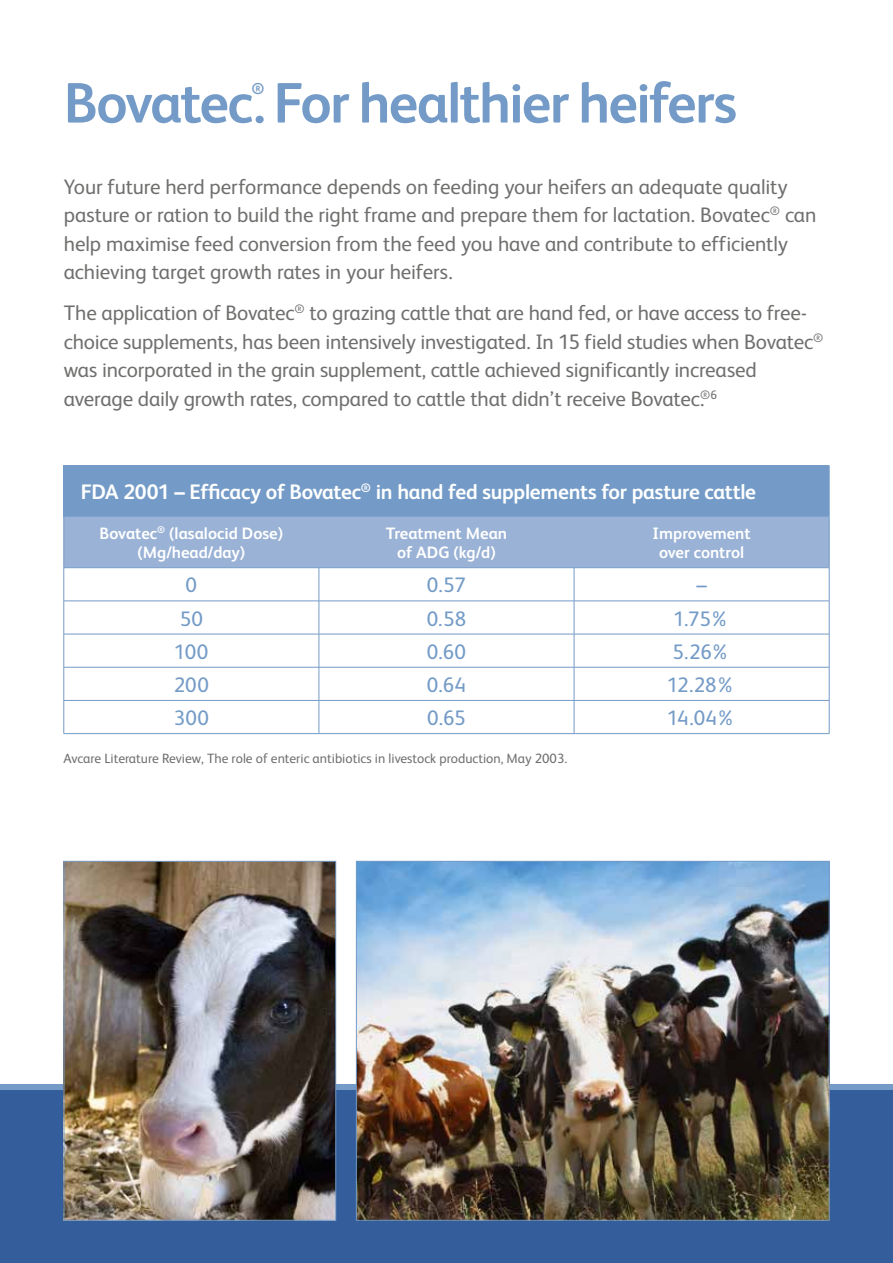
<style>
.page{position:relative;width:893px;height:1263px;background:#fff}
.page>*{position:absolute;margin:0;border:0;box-sizing:border-box;transform-origin:0 0}
.t1{font:700 57px "FS Albert";letter-spacing:-.035em;color:#749bc7}
.t2{font:21px/28.5px "FS Albert";letter-spacing:-.01em;color:#6f6f6e}
.t3{font:700 21px "FS Albert";letter-spacing:-.015em;color:#fff}
.t4{font:21px "FS Albert";color:#749bc7}
.t5{font:700 16.5px/19.8px "FS Albert";color:#fff;text-align:center}
.t6{font:700 15.75px "FS Albert";color:#749bc7}
.t7{font:13.5px "FS Albert";color:#6f6f6e}
</style>
<div class="page">
<div style="left:0;top:1084px;width:893px;height:179px;background:#345e9b"></div>
<div style="left:64px;top:466px;width:765px;height:51px;background:#749bc7"></div>
<div style="left:65px;top:517px;width:764px;height:50px;background:#9ab2d5"></div>
<svg style="left:65px;top:568px;width:764px;height:165px"></svg>
<hr style="left:829px;top:466px;width:1px;height:51px;background:#749bc7">
<hr style="left:64px;top:465px;width:255px;height:1px;background:#749bc7">
<hr style="left:319px;top:465px;width:255px;height:1px;background:#749bc7">
<hr style="left:574px;top:465px;width:255px;height:1px;background:#749bc7">
<hr style="left:64px;top:517px;width:1px;height:50px;background:#749bc7">
<hr style="left:829px;top:517px;width:1px;height:50px;background:#749bc7">
<hr style="left:64px;top:568px;width:1px;height:33px;background:#749bc7">
<hr style="left:64px;top:567px;width:255px;height:1px;background:#749bc7">
<hr style="left:319px;top:568px;width:1px;height:33px;background:#749bc7">
<hr style="left:319px;top:567px;width:255px;height:1px;background:#749bc7">
<hr style="left:574px;top:568px;width:1px;height:33px;background:#749bc7">
<hr style="left:829px;top:568px;width:1px;height:33px;background:#749bc7">
<hr style="left:574px;top:567px;width:255px;height:1px;background:#749bc7">
<hr style="left:64px;top:601px;width:1px;height:33px;background:#749bc7">
<hr style="left:64px;top:601px;width:255px;height:1px;background:#749bc7">
<hr style="left:319px;top:601px;width:1px;height:33px;background:#749bc7">
<hr style="left:319px;top:601px;width:255px;height:1px;background:#749bc7">
<hr style="left:574px;top:601px;width:1px;height:33px;background:#749bc7">
<hr style="left:829px;top:601px;width:1px;height:33px;background:#749bc7">
<hr style="left:574px;top:601px;width:255px;height:1px;background:#749bc7">
<hr style="left:64px;top:634px;width:1px;height:33px;background:#749bc7">
<hr style="left:64px;top:634px;width:255px;height:1px;background:#749bc7">
<hr style="left:319px;top:634px;width:1px;height:33px;background:#749bc7">
<hr style="left:319px;top:634px;width:255px;height:1px;background:#749bc7">
<hr style="left:574px;top:634px;width:1px;height:33px;background:#749bc7">
<hr style="left:829px;top:634px;width:1px;height:33px;background:#749bc7">
<hr style="left:574px;top:634px;width:255px;height:1px;background:#749bc7">
<hr style="left:64px;top:667px;width:1px;height:33px;background:#749bc7">
<hr style="left:64px;top:667px;width:255px;height:1px;background:#749bc7">
<hr style="left:319px;top:667px;width:1px;height:33px;background:#749bc7">
<hr style="left:319px;top:667px;width:255px;height:1px;background:#749bc7">
<hr style="left:574px;top:667px;width:1px;height:33px;background:#749bc7">
<hr style="left:829px;top:667px;width:1px;height:33px;background:#749bc7">
<hr style="left:574px;top:667px;width:255px;height:1px;background:#749bc7">
<hr style="left:64px;top:701px;width:1px;height:32px;background:#749bc7">
<hr style="left:64px;top:700px;width:255px;height:1px;background:#749bc7">
<hr style="left:64px;top:733px;width:255px;height:1px;background:#749bc7">
<hr style="left:319px;top:701px;width:1px;height:32px;background:#749bc7">
<hr style="left:319px;top:700px;width:255px;height:1px;background:#749bc7">
<hr style="left:319px;top:733px;width:255px;height:1px;background:#749bc7">
<hr style="left:574px;top:701px;width:1px;height:32px;background:#749bc7">
<hr style="left:829px;top:701px;width:1px;height:32px;background:#749bc7">
<hr style="left:574px;top:700px;width:255px;height:1px;background:#749bc7">
<hr style="left:574px;top:733px;width:255px;height:1px;background:#749bc7">
<img style="left:66px;top:863px;width:268px;height:355px">
<div style="left:64px;top:861px;width:272px;height:359px;border:1px solid #749bc7"></div>
<img style="left:358px;top:863px;width:469px;height:355px">
<h1 class="t1" style="left:64px;top:64px;width:675px">Bovatec. For healthier heifers</h1>
<p class="t6" style="left:251px;top:78px;width:15px">®</p>
<p class="t2" style="left:64px;top:171px;width:754px">Your future herd performance depends on feeding your heifers an adequate quality pasture or ration to build the right frame and prepare them for lactation. Bovatec<sup>®</sup> can help maximise feed conversion from the feed you have and contribute to efficiently achieving target growth rates in your heifers.</p>
<p class="t2" style="left:64px;top:298px;width:761px">The application of Bovatec<sup>®</sup> to grazing cattle that are hand fed, or have access to free&shy;choice supplements, has been intensively investigated. In 15 field studies when Bovatec<sup>® </sup>was incorporated in the grain supplement, cattle achieved significantly increased average daily growth rates, compared to cattle that didn’t receive Bovatec.<sup>®6</sup></p>
<p class="t3" style="left:81px;top:478px;width:677px">FDA 2001 – Efficacy of Bovatec<sup>®</sup> in hand fed supplements for pasture cattle</p>
<p class="t5" style="left:100px;top:522px;width:185px">Bovatec<sup>®</sup> (lasalocid Dose) (Mg/head/day)</p>
<p class="t5" style="left:386px;top:522px;width:123px">Treatment Mean of ADG (kg/d)</p>
<p class="t5" style="left:653px;top:522px;width:100px">Improvement over control</p>
<p class="t4" style="left:186px;top:571px;width:13px">0</p>
<p class="t4" style="left:427px;top:571px;width:41px">0.57</p>
<p class="t4" style="left:696px;top:571px;width:12px">–</p>
<p class="t4" style="left:180px;top:604px;width:25px">50</p>
<p class="t4" style="left:427px;top:604px;width:41px">0.58</p>
<p class="t4" style="left:673px;top:604px;width:58px">1.75%</p>
<p class="t4" style="left:174px;top:638px;width:36px">100</p>
<p class="t4" style="left:427px;top:638px;width:41px">0.60</p>
<p class="t4" style="left:673px;top:638px;width:60px">5.26%</p>
<p class="t4" style="left:174px;top:671px;width:37px">200</p>
<p class="t4" style="left:427px;top:671px;width:41px">0.64</p>
<p class="t4" style="left:667px;top:671px;width:70px">12.28%</p>
<p class="t4" style="left:174px;top:704px;width:37px">300</p>
<p class="t4" style="left:427px;top:704px;width:40px">0.65</p>
<p class="t4" style="left:667px;top:704px;width:71px">14.04%</p>
<p class="t7" style="left:64px;top:750px;width:505px">Avcare Literature Review, The role of enteric antibiotics in livestock production, May 2003.</p>
</div>
